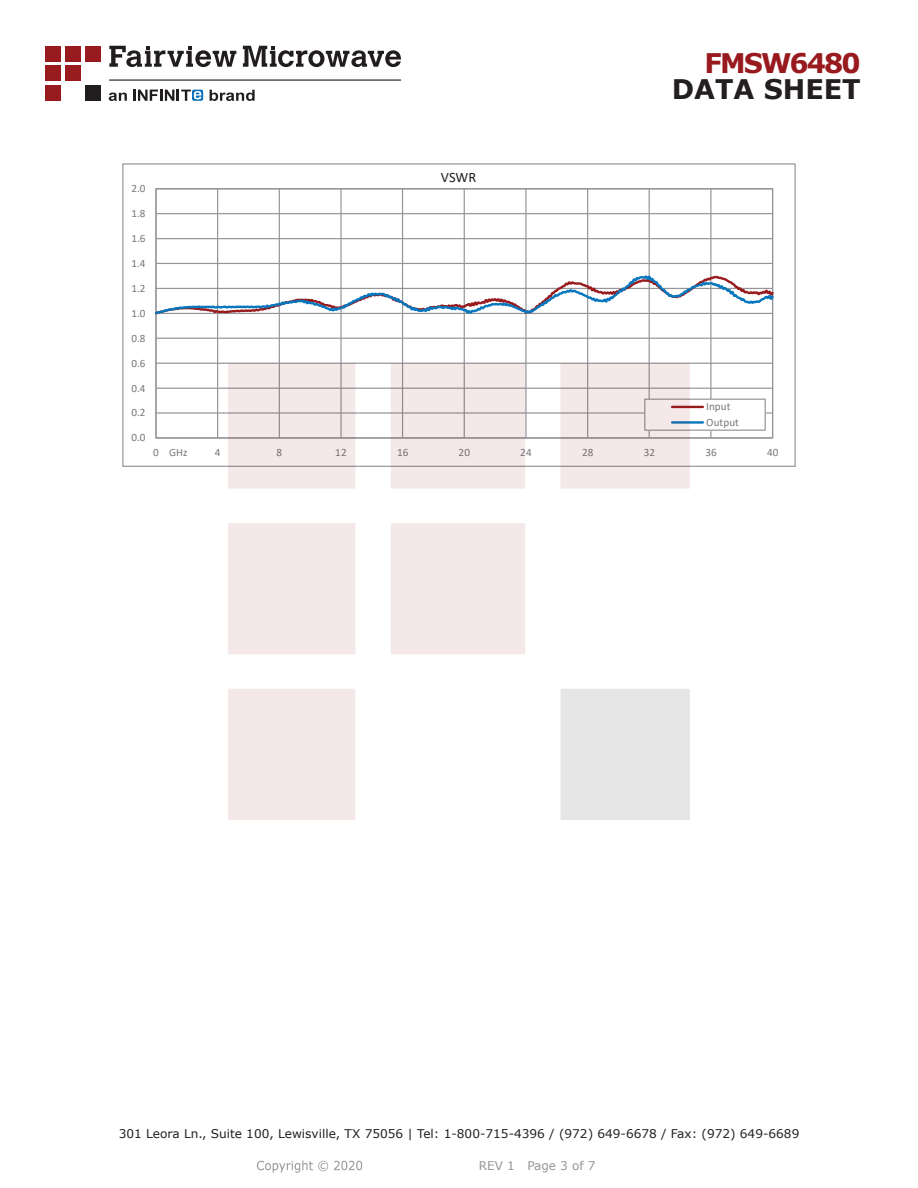
<style>
.page{position:relative;width:918px;height:1188px;background:#fff}
.page>*{position:absolute;margin:0;border:0;box-sizing:border-box;transform-origin:0 0}
.t1{font:700 27px "Verdana";color:#231f20}
.FM{font:700 27px "Verdana";letter-spacing:-.07em;color:#981a1e}
.t2{font:14.4px "Calibri";color:#231f20}
.t3{font:12px "Verdana";color:#231f20}
.REV_Info{font:12px "Verdana";color:#939598}
.t4{font:11.1px/15.5px "Calibri";letter-spacing:.01em;color:#76787b}
</style>
<div class="page">
<hr style="left:156px;top:412px;width:617px;height:2px;background:#939598">
<hr style="left:156px;top:388px;width:617px;height:1px;background:#939598">
<hr style="left:156px;top:363px;width:617px;height:1px;background:#939598">
<hr style="left:156px;top:338px;width:617px;height:1px;background:#939598">
<hr style="left:156px;top:263px;width:617px;height:1px;background:#939598">
<hr style="left:156px;top:238px;width:617px;height:1px;background:#939598">
<hr style="left:156px;top:213px;width:617px;height:1px;background:#939598">
<hr style="left:217px;top:189px;width:1px;height:249px;background:#939598">
<hr style="left:279px;top:189px;width:1px;height:249px;background:#939598">
<hr style="left:340px;top:189px;width:2px;height:249px;background:#939598">
<hr style="left:402px;top:189px;width:1px;height:249px;background:#939598">
<hr style="left:464px;top:189px;width:1px;height:249px;background:#939598">
<hr style="left:525px;top:189px;width:2px;height:249px;background:#939598">
<hr style="left:587px;top:189px;width:1px;height:249px;background:#939598">
<hr style="left:649px;top:189px;width:1px;height:249px;background:#939598">
<hr style="left:710px;top:189px;width:1px;height:249px;background:#939598">
<hr style="left:155px;top:189px;width:2px;height:249px;background:#939598">
<svg style="left:156px;top:274px;width:618px;height:42px"></svg>
<div style="left:645px;top:399px;width:120px;height:31px;background:#fff"></div>
<div style="left:644px;top:399px;width:122px;height:32px;border:1px solid #939598"></div>
<hr style="left:672px;top:406px;width:31px;height:2px;background:#981b1e">
<hr style="left:672px;top:421px;width:31px;height:3px;background:#0777be">
<img style="left:257px;top:1160px;width:106px;height:13px">
<img style="left:228px;top:364px;width:462px;height:456px">
<div style="left:45px;top:46px;width:16px;height:15px;background:#971b1f"></div>
<div style="left:65px;top:66px;width:16px;height:15px;background:#971b1f"></div>
<div style="left:85px;top:85px;width:16px;height:16px;background:#211d1e"></div>
<div style="left:45px;top:85px;width:16px;height:16px;background:#971b1f"></div>
<div style="left:85px;top:46px;width:16px;height:15px;background:#971b1f"></div>
<div style="left:45px;top:66px;width:16px;height:15px;background:#971b1f"></div>
<div style="left:65px;top:46px;width:16px;height:15px;background:#971b1f"></div>
<svg style="left:109px;top:46px;width:292px;height:21px"></svg>
<svg style="left:192px;top:90px;width:11px;height:11px"></svg>
<svg style="left:133px;top:90px;width:68px;height:11px"></svg>
<svg style="left:210px;top:90px;width:45px;height:11px"></svg>
<svg style="left:109px;top:93px;width:18px;height:8px"></svg>
<hr style="left:109px;top:80px;width:292px;height:1px;background:#211d1e">
<p class="FM" style="left:704px;top:44px;width:158px">FMSW6480</p>
<p class="t1" style="left:672px;top:70px;width:191px">DATA SHEET</p>
<p class="t4" style="left:131px;top:180px;width:16px">2.0</p>
<p class="t4" style="left:131px;top:205px;width:16px">1.8</p>
<p class="t4" style="left:131px;top:230px;width:16px">1.6</p>
<p class="t4" style="left:131px;top:255px;width:16px">1.4</p>
<p class="t4" style="left:131px;top:280px;width:16px">1.2</p>
<p class="t4" style="left:131px;top:305px;width:16px">1.0</p>
<p class="t4" style="left:131px;top:330px;width:16px">0.8</p>
<p class="t4" style="left:131px;top:355px;width:16px">0.6</p>
<p class="t4" style="left:131px;top:380px;width:16px">0.4</p>
<p class="t4" style="left:131px;top:405px;width:16px">0.2</p>
<p class="t4" style="left:131px;top:430px;width:16px">0.0</p>
<p class="t2" style="left:441px;top:167px;width:37px">VSWR</p>
<p class="t4" style="left:706px;top:399px;width:34px">Input<br>Output</p>
<p class="t4" style="left:153px;top:444px;width:36px">0 GHz</p>
<p class="t4" style="left:215px;top:444px;width:7px">4</p>
<p class="t4" style="left:276px;top:444px;width:7px">8</p>
<p class="t4" style="left:335px;top:444px;width:13px">12</p>
<p class="t4" style="left:397px;top:444px;width:13px">16</p>
<p class="t4" style="left:459px;top:444px;width:13px">20</p>
<p class="t4" style="left:520px;top:444px;width:13px">24</p>
<p class="t4" style="left:582px;top:444px;width:13px">28</p>
<p class="t4" style="left:644px;top:444px;width:13px">32</p>
<p class="t4" style="left:705px;top:444px;width:13px">36</p>
<p class="t4" style="left:767px;top:444px;width:13px">40</p>
<p class="t3" style="left:119px;top:1125px;width:682px">301 Leora Ln., Suite 100, Lewisville, TX 75056 | Tel: 1-800-715-4396 / (972) 649-6678 / Fax: (972) 649-6689</p>
<p class="REV_Info" style="left:479px;top:1157px;width:118px">REV 1 Page 3 of 7</p>
</div>
